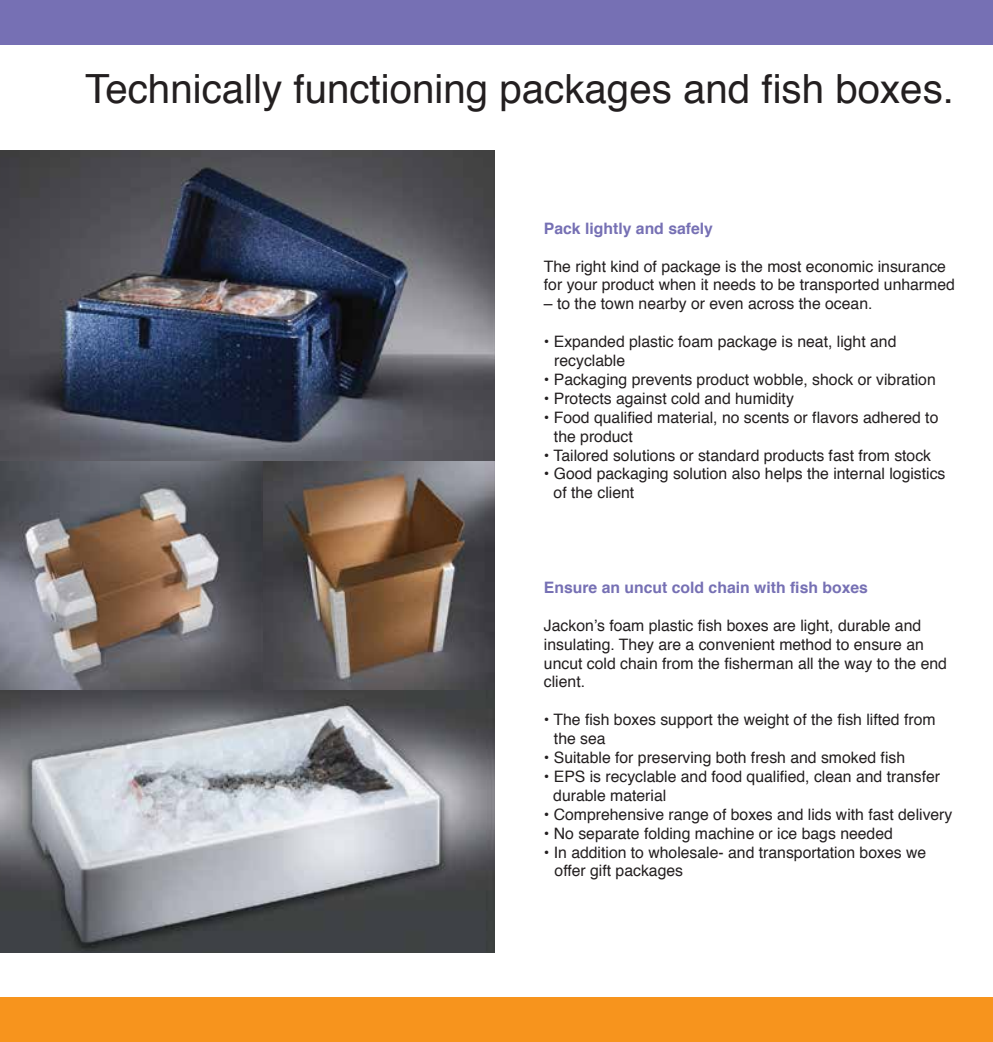
<style>
.page{position:relative;width:993px;height:1042px;background:#fff}
.page>*{position:absolute;margin:0;border:0;box-sizing:border-box;transform-origin:0 0}
.t1{font:40.25px "Helvetica";color:#231f20}
.t2{font:15.75px/18.9px "Helvetica";color:#231f20}
.t3{font:700 15.75px "Helvetica";color:#7670b4}
</style>
<div class="page">
<img style="left:0;top:690px;width:494px;height:262px">
<img style="left:0;top:151px;width:494px;height:311px">
<img style="left:0;top:462px;width:263px;height:228px">
<img style="left:263px;top:462px;width:231px;height:228px">
<div style="left:0;top:0;width:992px;height:45px;background:#7670b4"></div>
<div style="left:0;top:997px;width:992px;height:45px;background:#f7941d"></div>
<h1 class="t1" style="left:85px;top:58px;width:870px">Technically functioning packages and fish boxes.</h1>
<p class="t3" style="left:543px;top:215px;width:170px">Pack lightly and safely</p>
<p class="t2" style="left:543px;top:257px;width:412px">The right kind of package is the most economic insurance for your product when it needs to be transported unharmed</p>
<p class="t2" style="left:543px;top:295px;width:330px">– to the town nearby or even across the ocean.</p>
<p class="t2" style="left:554px;top:333px;width:343px;text-indent:-10px">• Expanded plastic foam package is neat, light and recyclable</p>
<p class="t2" style="left:543px;top:370px;width:393px">• Packaging prevents product wobble, shock or vibration</p>
<p class="t2" style="left:543px;top:389px;width:251px">• Protects against cold and humidity</p>
<p class="t2" style="left:553px;top:408px;width:386px;text-indent:-10px">• Food qualified material, no scents or flavors adhered to the product</p>
<p class="t2" style="left:543px;top:446px;width:388px">• Tailored solutions or standard products fast from stock</p>
<p class="t2" style="left:553px;top:465px;width:393px;text-indent:-10px">• Good packaging solution also helps the internal logistics of the client</p>
<p class="t3" style="left:543px;top:574px;width:325px">Ensure an uncut cold chain with fish boxes</p>
<p class="t2" style="left:543px;top:616px;width:404px">Jackon’s foam plastic fish boxes are light, durable and insulating. They are a convenient method to ensure an uncut cold chain from the fisherman all the way to the end client.</p>
<p class="t2" style="left:553px;top:711px;width:383px;text-indent:-10px">• The fish boxes support the weight of the fish lifted from the sea</p>
<p class="t2" style="left:543px;top:748px;width:362px">• Suitable for preserving both fresh and smoked fish</p>
<p class="t2" style="left:553px;top:767px;width:388px;text-indent:-9px">• EPS is recyclable and food qualified, clean and transfer durable material</p>
<p class="t2" style="left:543px;top:805px;width:410px">• Comprehensive range of boxes and lids with fast delivery</p>
<p class="t2" style="left:543px;top:824px;width:350px">• No separate folding machine or ice bags needed</p>
<p class="t2" style="left:554px;top:843px;width:373px;text-indent:-11px">• In addition to wholesale- and transportation boxes we offer gift packages</p>
</div>
